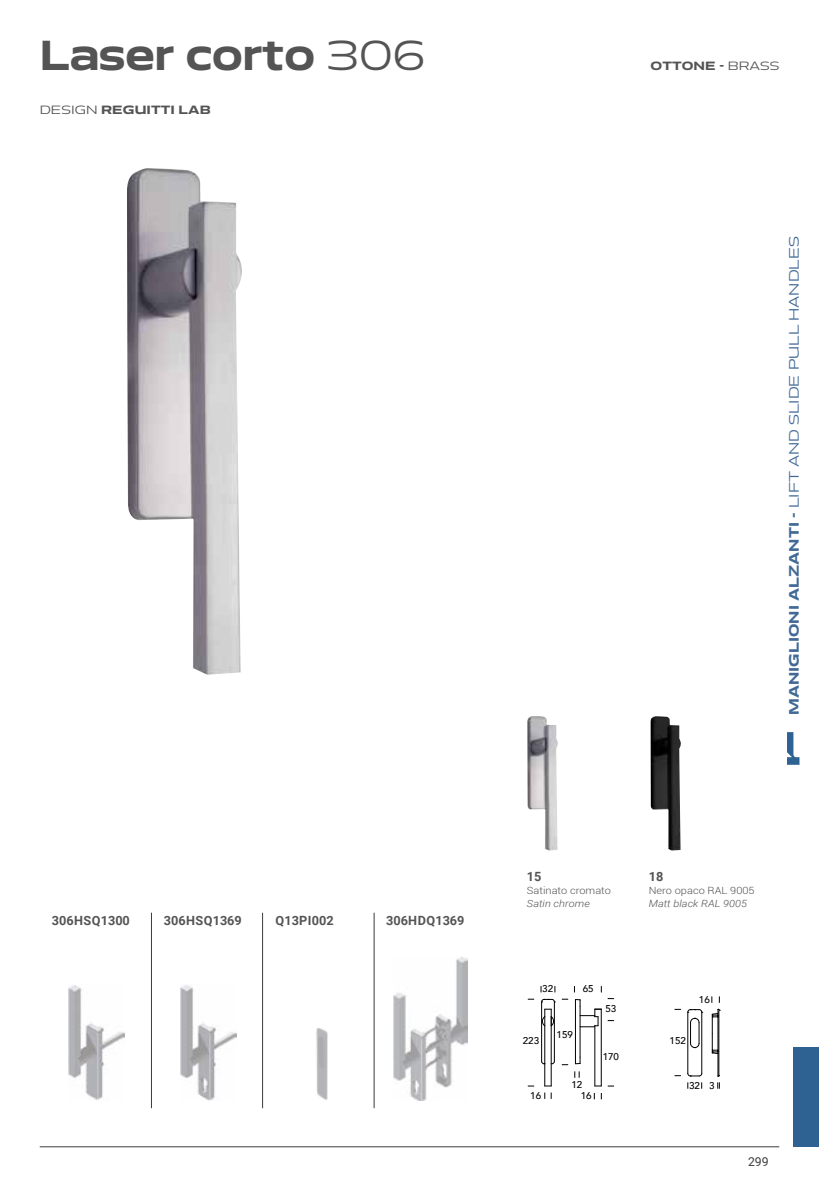
<style>
.page{position:relative;width:819px;height:1191px;background:#fff}
.page>*{position:absolute;margin:0;border:0;box-sizing:border-box;transform-origin:0 0}
.t1{font:700 38.5px "Aero";color:#555454}
.t2{font:700 12.78px "Roboto";color:#555454}
.t3{font:12.6px "Aero";color:#416996;scale:1.11 1}
.t4{font:12.25px "Roboto";color:#3c3c3b}
.t5{font:700 11.03px "Aero";color:#555454;scale:1.11 1}
.t6{font:300 9.97px "Roboto";color:#555454;scale:1.11 1}
.t7{font:italic 300 9.97px "Roboto";color:#555454;scale:1.11 1}
.t8{font:500 9.8px "Avenir";color:#000}
.s1{font-weight:400}
.s2{font-weight:700}
</style>
<div class="page">
<img style="left:527px;top:716px;width:31px;height:134px">
<img style="left:127px;top:168px;width:115px;height:506px">
<hr style="left:687px;top:1012px;width:1px;height:61px;background:#000">
<hr style="left:701px;top:1012px;width:1px;height:61px;background:#000">
<svg style="left:687px;top:1073px;width:15px;height:3px"></svg>
<svg style="left:687px;top:1009px;width:15px;height:39px"></svg>
<svg style="left:712px;top:1009px;width:8px;height:79px"></svg>
<hr style="left:594px;top:1025px;width:1px;height:61px;background:#000">
<hr style="left:601px;top:1009px;width:1px;height:77px;background:#000">
<hr style="left:579px;top:1006px;width:1px;height:51px;background:#000">
<hr style="left:575px;top:1006px;width:1px;height:51px;background:#000">
<svg style="left:575px;top:999px;width:26px;height:28px"></svg>
<svg style="left:575px;top:1057px;width:5px;height:7px"></svg>
<hr style="left:544px;top:1009px;width:1px;height:77px;background:#000">
<hr style="left:551px;top:1009px;width:1px;height:77px;background:#000">
<svg style="left:542px;top:1016px;width:3px;height:10px"></svg>
<svg style="left:551px;top:1016px;width:3px;height:10px"></svg>
<hr style="left:541px;top:1002px;width:1px;height:59px;background:#000">
<hr style="left:554px;top:1002px;width:1px;height:59px;background:#000">
<svg style="left:541px;top:999px;width:14px;height:3px"></svg>
<svg style="left:574px;top:1071px;width:6px;height:6px"></svg>
<img style="left:180px;top:985px;width:56px;height:115px">
<img style="left:68px;top:985px;width:56px;height:115px">
<img style="left:393px;top:956px;width:74px;height:144px">
<img style="left:316px;top:1028px;width:12px;height:72px">
<img style="left:650px;top:716px;width:31px;height:134px">
<hr style="left:40px;top:1146px;width:739px;height:1px;background:#3c3c3b">
<svg style="left:787px;top:732px;width:12px;height:33px"></svg>
<hr style="left:262px;top:912px;width:1px;height:196px;background:#3c3c3b">
<hr style="left:374px;top:912px;width:1px;height:196px;background:#3c3c3b">
<hr style="left:151px;top:912px;width:1px;height:196px;background:#3c3c3b">
<div style="left:793px;top:1047px;width:26px;height:99px;background:#2e6293"></div>
<h1 class="t1" style="left:40px;top:32px;width:386px">Laser corto <span class="s1">306</span></h1>
<p class="t5" style="left:40px;top:103px;width:155px"><span class="s1">DESIGN</span> REGUITTI LAB</p>
<p class="t5" style="left:650px;top:59px;width:118px">OTTONE - <span class="s1">BRASS</span></p>
<p class="t3" style="left:786px;top:714px;width:432px;rotate:-90deg"><span class="s2">MANIGLIONI ALZANTI -</span> LIFT AND SLIDE PULL HANDLES</p>
<p class="t2" style="left:52px;top:911px;width:79px">306HSQ1300</p>
<p class="t2" style="left:164px;top:911px;width:79px">306HSQ1369</p>
<p class="t2" style="left:275px;top:911px;width:60px">Q13PI002</p>
<p class="t2" style="left:386px;top:911px;width:80px">306HDQ1369</p>
<p class="t2" style="left:527px;top:867px;width:16px">15</p>
<p class="t6" style="left:527px;top:883px;width:77px">Satinato cromato</p>
<p class="t7" style="left:527px;top:896px;width:58px">Satin chrome</p>
<p class="t2" style="left:648px;top:867px;width:16px">18</p>
<p class="t6" style="left:648px;top:883px;width:97px">Nero opaco RAL 9005</p>
<p class="t7" style="left:648px;top:896px;width:90px">Matt black RAL 9005</p>
<p class="t8" style="left:542px;top:980px;width:12px">32</p>
<p class="t8" style="left:582px;top:980px;width:12px">65</p>
<p class="t8" style="left:522px;top:1032px;width:18px">223</p>
<p class="t8" style="left:530px;top:1087px;width:12px">16</p>
<p class="t8" style="left:556px;top:1025px;width:18px">159</p>
<p class="t8" style="left:571px;top:1076px;width:12px">12</p>
<p class="t8" style="left:580px;top:1087px;width:12px">16</p>
<p class="t8" style="left:605px;top:1000px;width:12px">53</p>
<p class="t8" style="left:602px;top:1048px;width:18px">170</p>
<p class="t8" style="left:669px;top:1031px;width:18px">152</p>
<p class="t8" style="left:698px;top:991px;width:12px">16</p>
<p class="t8" style="left:689px;top:1076px;width:12px">32</p>
<p class="t8" style="left:709px;top:1076px;width:7px">3</p>
<p class="t4" style="left:748px;top:1153px;width:22px">299</p>
</div>
